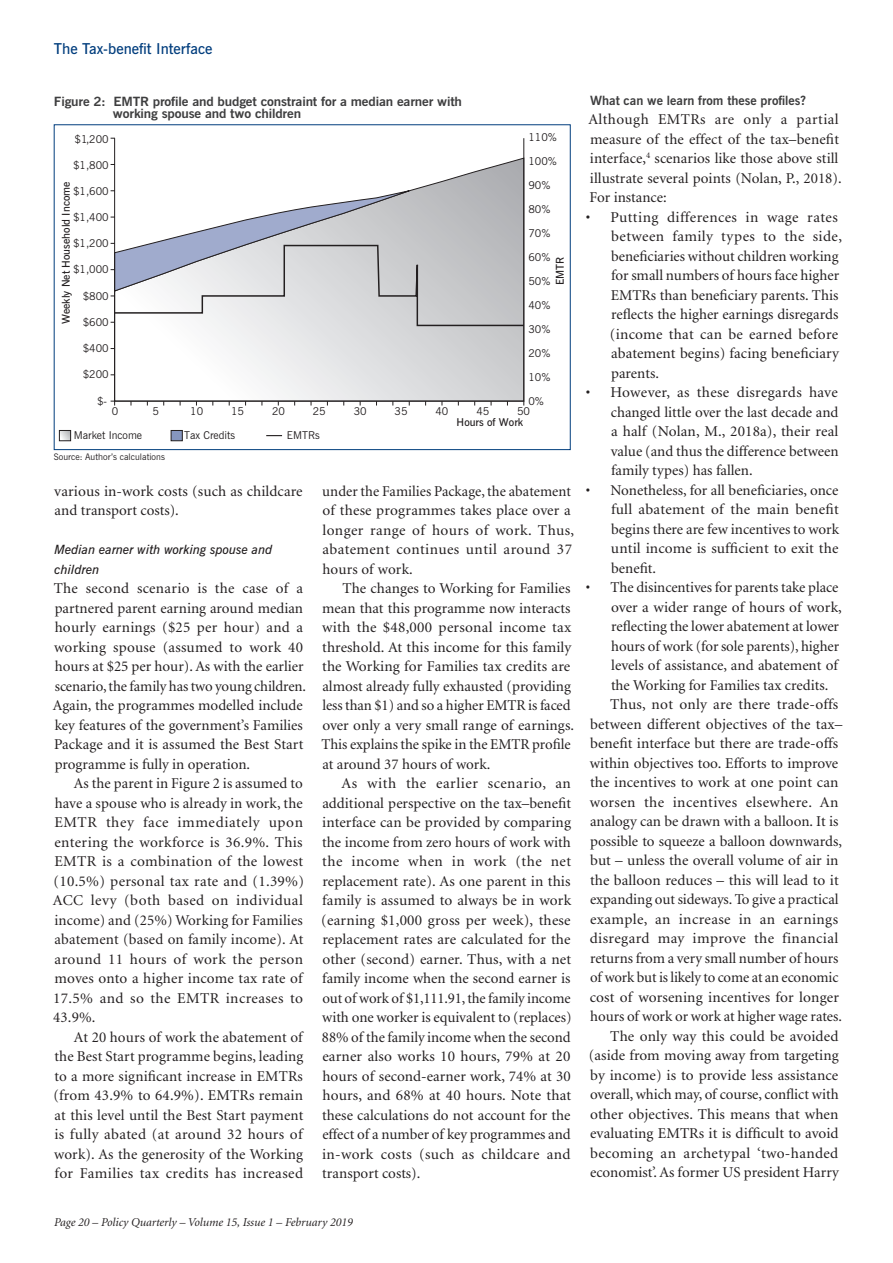
<style>
.page{position:relative;width:893px;height:1263px;background:#fff}
.page>*{position:absolute;margin:0;border:0;box-sizing:border-box;transform-origin:0 0}
.t1{font:15px/19.5px "Minion";letter-spacing:.005em;color:#231f20}
.t2{font:15px "Minion";letter-spacing:.025em;color:#231f20}
.t3{font:600 15px "News Gothic BT";color:#013d7d}
.t4{font:700 12.75px/12.8px "News Gothic BT";letter-spacing:-.01em;color:#3e3e3f;scale:1.06 1}
.t5{font:italic 600 12.75px/19.5px "News Gothic BT";color:#231f20}
.t6{font:700 12.75px "News Gothic BT";letter-spacing:-.01em;color:#3e3e3f}
.t7{font:italic 12px "Minion";color:#231f20}
.t8{font:10.8px "News Gothic BT";color:#231f20}
.t9{font:600 10.8px "News Gothic BT";color:#231f20}
.t10{font:9px "News Gothic BT";color:#231f20}
</style>
<div class="page">
<svg style="left:61px;top:432px;width:8px;height:7px"></svg>
<div style="left:59px;top:430px;width:12px;height:11px;border:1px solid #231f20"></div>
<div style="left:171px;top:430px;width:11px;height:11px;background:#8696bf;border:1px solid #231f20"></div>
<svg style="left:212px;top:158px;width:310px;height:241px"></svg>
<svg style="left:266px;top:435px;width:16px;height:1px"></svg>
<svg style="left:113px;top:184px;width:412px;height:143px"></svg>
<p class="t3" style="left:54px;top:39px;width:160px">The Tax-benefit Interface</p>
<p class="t4" style="left:113px;top:94px;width:331px;text-indent:-59px">Figure 2: EMTR profile and budget constraint for a median earner with working spouse and two children</p>
<p class="t8" style="left:529px;top:131px;width:30px">110%</p>
<p class="t8" style="left:529px;top:155px;width:30px">100%</p>
<p class="t8" style="left:529px;top:179px;width:23px">90%</p>
<p class="t8" style="left:529px;top:203px;width:23px">80%</p>
<p class="t8" style="left:529px;top:227px;width:23px">70%</p>
<p class="t8" style="left:529px;top:251px;width:23px">60%</p>
<p class="t8" style="left:529px;top:274px;width:23px">50%</p>
<p class="t8" style="left:529px;top:298px;width:23px">40%</p>
<p class="t8" style="left:529px;top:322px;width:23px">30%</p>
<p class="t8" style="left:529px;top:346px;width:23px">20%</p>
<p class="t8" style="left:529px;top:370px;width:23px">10%</p>
<p class="t8" style="left:529px;top:394px;width:17px">0%</p>
<p class="t8" style="left:75px;top:133px;width:36px">$1,200</p>
<p class="t8" style="left:73px;top:159px;width:37px">$1,800</p>
<p class="t9" style="left:59px;top:324px;width:144px;rotate:-90deg">Weekly Net Household Income</p>
<p class="t8" style="left:73px;top:185px;width:37px">$1,600</p>
<p class="t8" style="left:73px;top:211px;width:37px">$1,400</p>
<p class="t8" style="left:73px;top:237px;width:37px">$1,200</p>
<p class="t9" style="left:553px;top:285px;width:30px;rotate:-90deg">EMTR</p>
<p class="t8" style="left:73px;top:263px;width:37px">$1,000</p>
<p class="t8" style="left:83px;top:289px;width:27px">$800</p>
<p class="t8" style="left:83px;top:315px;width:27px">$600</p>
<p class="t8" style="left:83px;top:341px;width:27px">$400</p>
<p class="t8" style="left:83px;top:367px;width:27px">$200</p>
<p class="t8" style="left:97px;top:394px;width:12px">$-</p>
<p class="t8" style="left:112px;top:405px;width:8px">0</p>
<p class="t8" style="left:153px;top:405px;width:8px">5</p>
<p class="t8" style="left:190px;top:405px;width:14px">10</p>
<p class="t8" style="left:231px;top:405px;width:14px">15</p>
<p class="t8" style="left:272px;top:405px;width:14px">20</p>
<p class="t8" style="left:313px;top:405px;width:14px">25</p>
<p class="t8" style="left:354px;top:405px;width:14px">30</p>
<p class="t8" style="left:395px;top:405px;width:14px">35</p>
<p class="t8" style="left:435px;top:405px;width:14px">40</p>
<p class="t8" style="left:476px;top:405px;width:14px">45</p>
<p class="t8" style="left:517px;top:405px;width:14px">50</p>
<p class="t8" style="left:74px;top:429px;width:70px">Market Income</p>
<p class="t8" style="left:184px;top:429px;width:52px">Tax Credits</p>
<p class="t8" style="left:287px;top:429px;width:34px">EMTRs</p>
<p class="t10" style="left:54px;top:451px;width:113px">Source: Author’s calculations</p>
<p class="t9" style="left:457px;top:415px;width:68px">Hours of Work</p>
<p class="t1" style="left:54px;top:482px;width:250px">various in-work costs (such as childcare and transport costs).</p>
<p class="t5" style="left:55px;top:540px;width:219px">Median earner with working spouse and children</p>
<p class="t1" style="left:53px;top:579px;width:255px">The second scenario is the case of a partnered parent earning around median hourly earnings ($25 per hour) and a working spouse (assumed to work 40 hours at $25 per hour). As with the earlier scenario, the family has two young children.<br>Again, the programmes modelled include key features of the government’s Families Package and it is assumed the Best Start programme is fully in operation.</p>
<p class="t1" style="left:53px;top:774px;width:253px;text-align:justify;text-indent:21px">As the parent in Figure 2 is assumed to have a spouse who is already in work, the EMTR they face immediately upon entering the workforce is 36.9%. This EMTR is a combination of the lowest (10.5%) personal tax rate and (1.39%)<br>ACC levy (both based on individual income) and (25%) Working for Families abatement (based on family income). At around 11 hours of work the person moves onto a higher income tax rate of 17.5% and so the EMTR increases to 43.9%.</p>
<p class="t1" style="left:53px;top:1028px;width:252px;text-align:justify;text-indent:20px">At 20 hours of work the abatement of the Best Start programme begins, leading to a more significant increase in EMTRs (from 43.9% to 64.9%). EMTRs remain at this level until the Best Start payment is fully abated (at around 32 hours of work). As the generosity of the Working for Families tax credits has increased</p>
<p class="t1" style="left:322px;top:482px;width:253px">under the Families Package, the abatement of these programmes takes place over a longer range of hours of work. Thus, abatement continues until around 37 hours of work.</p>
<p class="t1" style="left:321px;top:579px;width:254px;text-indent:21px">The changes to Working for Families mean that this programme now interacts with the $48,000 personal income tax threshold. At this income for this family the Working for Families tax credits are almost already fully exhausted (providing less than $1) and so a higher EMTR is faced over only a very small range of earnings.<br>This explains the spike in the EMTR profile at around 37 hours of work.</p>
<p class="t1" style="left:321px;top:774px;width:252px;text-align:justify;text-indent:20px">As with the earlier scenario, an additional perspective on the tax–benefit interface can be provided by comparing the income from zero hours of work with the income when in work (the net replacement rate). As one parent in this family is assumed to always be in work (earning $1,000 gross per week), these replacement rates are calculated for the other (second) earner. Thus, with a net family income when the second earner is out of work of $1,111.91, the family income with one worker is equivalent to (replaces)<br>88% of the family income when the second earner also works 10 hours, 79% at 20 hours of second-earner work, 74% at 30 hours, and 68% at 40 hours. Note that these calculations do not account for the effect of a number of key programmes and in-work costs (such as childcare and transport costs).</p>
<p class="t6" style="left:590px;top:92px;width:217px">What can we learn from these profiles?</p>
<p class="t1" style="left:588px;top:110px;width:255px">Although EMTRs are only a partial measure of the effect of the tax–benefit interface,<sup>4</sup> scenarios like those above still illustrate several points (Nolan, P., 2018).<br>For instance:</p>
<p class="t1" style="left:610px;top:208px;width:234px;text-indent:-24px">• Putting differences in wage rates between family types to the side, beneficiaries without children working for small numbers of hours face higher EMTRs than beneficiary parents. This reflects the higher earnings disregards (income that can be earned before abatement begins) facing beneficiary parents.</p>
<p class="t1" style="left:611px;top:383px;width:229px;text-align:justify;text-indent:-25px">• However, as these disregards have changed little over the last decade and a half (Nolan, M., 2018a), their real value (and thus the difference between family types) has fallen.</p>
<p class="t1" style="left:611px;top:481px;width:230px;text-align:justify;text-indent:-25px">• Nonetheless, for all beneficiaries, once full abatement of the main benefit begins there are few incentives to work until income is sufficient to exit the benefit.</p>
<p class="t1" style="left:586px;top:578px;width:254px">• The disincentives for parents take place</p>
<p class="t1" style="left:611px;top:598px;width:232px">over a wider range of hours of work,</p>
<p class="t1" style="left:611px;top:617px;width:229px">reflecting the lower abatement at lower</p>
<p class="t1" style="left:611px;top:637px;width:229px">hours of work (for sole parents), higher</p>
<p class="t1" style="left:611px;top:656px;width:228px">levels of assistance, and abatement of</p>
<p class="t1" style="left:611px;top:676px;width:219px">the Working for Families tax credits.</p>
<p class="t1" style="left:610px;top:695px;width:230px">Thus, not only are there trade-offs</p>
<p class="t1" style="left:590px;top:715px;width:254px">between different objectives of the tax–</p>
<p class="t1" style="left:590px;top:734px;width:250px">benefit interface but there are trade-offs</p>
<p class="t1" style="left:590px;top:754px;width:250px">within objectives too. Efforts to improve</p>
<p class="t1" style="left:590px;top:773px;width:250px">the incentives to work at one point can</p>
<p class="t2" style="left:590px;top:795px;width:250px">worsen the incentives elsewhere. An</p>
<p class="t1" style="left:590px;top:812px;width:250px">analogy can be drawn with a balloon. It is</p>
<p class="t1" style="left:590px;top:832px;width:253px">possible to squeeze a balloon downwards,</p>
<p class="t1" style="left:590px;top:851px;width:250px">but – unless the overall volume of air in</p>
<p class="t1" style="left:590px;top:871px;width:250px">the balloon reduces – this will lead to it</p>
<p class="t1" style="left:590px;top:890px;width:250px">expanding out sideways. To give a practical</p>
<p class="t2" style="left:590px;top:912px;width:250px">example, an increase in an earnings</p>
<p class="t2" style="left:590px;top:931px;width:250px">disregard may improve the financial</p>
<p class="t1" style="left:590px;top:949px;width:250px">returns from a very small number of hours</p>
<p class="t1" style="left:590px;top:968px;width:250px">of work but is likely to come at an economic</p>
<p class="t1" style="left:590px;top:988px;width:251px">cost of worsening incentives for longer</p>
<p class="t1" style="left:590px;top:1007px;width:253px">hours of work or work at higher wage rates.</p>
<p class="t1" style="left:610px;top:1027px;width:230px">The only way this could be avoided</p>
<p class="t1" style="left:589px;top:1046px;width:251px">(aside from moving away from targeting</p>
<p class="t1" style="left:590px;top:1066px;width:250px">by income) is to provide less assistance</p>
<p class="t1" style="left:590px;top:1085px;width:250px">overall, which may, of course, conflict with</p>
<p class="t1" style="left:590px;top:1105px;width:250px">other objectives. This means that when</p>
<p class="t1" style="left:590px;top:1124px;width:250px">evaluating EMTRs it is difficult to avoid</p>
<p class="t1" style="left:590px;top:1144px;width:250px">becoming an archetypal ‘two-handed</p>
<p class="t1" style="left:590px;top:1163px;width:250px">economist’. As former US president Harry</p>
<p class="t7" style="left:54px;top:1217px;width:300px">Page 20 – Policy Quarterly – Volume 15, Issue 1 – February 2019</p>
</div>
